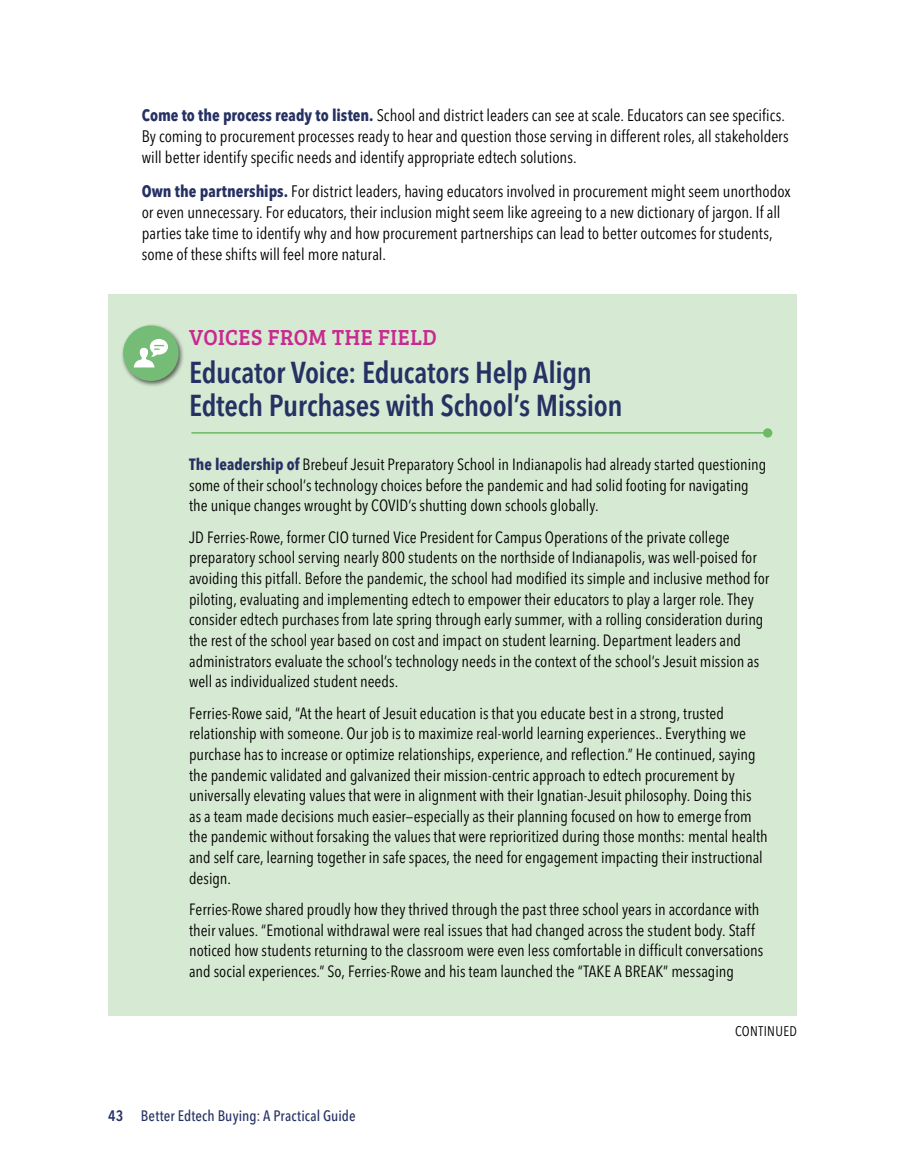
<style>
.page{position:relative;width:905px;height:1175px;background:#fff}
.page>*{position:absolute;margin:0;border:0;box-sizing:border-box;transform-origin:0 0}
._2-VFF_title{font:600 condensed 30px/33px "Avenir Next LT Pro";letter-spacing:-.01em;color:#263163}
._2-VFF{font:22.5px "Bree Serif";letter-spacing:.03em;color:#c92990;scale:.96 1}
._1-Body_indent{font:condensed 16.5px/21px "Avenir Next LT Pro";color:#000}
._2-VFF_Text{font:condensed 16.2px/20.7px "Avenir Next LT Pro";color:#000}
.t1{font:500 condensed 15px "Avenir Next LT Pro";letter-spacing:.005em;color:#263163}
._1-Continued{font:condensed 13.8px "Avenir Next LT Pro";letter-spacing:.025em;color:#000}
.s1{font-weight:700;color:#263163}
.s2{font-weight:600}
</style>
<div class="page">
<div style="left:108px;top:294px;width:688px;height:721px;background:#d6e9d2"></div>
<div style="left:121px;top:323px;width:64px;height:64px;background:#000;opacity:.61"></div>
<div style="left:123px;top:325px;width:56px;height:56px;background:#75bd76;border-radius:50%"></div>
<svg style="left:134px;top:339px;width:34px;height:28px"></svg>
<div style="left:763px;top:428px;width:9px;height:9px;background:#6cba63;border-radius:50%"></div>
<hr style="left:191px;top:432px;width:576px;height:1px;background:#6cba63">
<p class="_1-Body_indent" style="left:142px;top:104px;width:648px"><span class="s1">Come to the process ready to listen.</span> School and district leaders can see at scale. Educators can see specifics.<br>By coming to procurement processes ready to hear and question those serving in different roles, all stakeholders will better identify specific needs and identify appropriate edtech solutions.</p>
<p class="_1-Body_indent" style="left:142px;top:180px;width:650px"><span class="s1">Own the partnerships.</span> For district leaders, having educators involved in procurement might seem unorthodox or even unnecessary. For educators, their inclusion might seem like agreeing to a new dictionary of jargon. If all parties take time to identify why and how procurement partnerships can lead to better outcomes for students, some of these shifts will feel more natural.</p>
<p class="_2-VFF" style="left:189px;top:321px;width:260px">VOICES FROM THE FIELD</p>
<p class="_2-VFF_title" style="left:189px;top:355px;width:435px">Educator Voice: Educators Help Align<br>Edtech Purchases with School’s Mission</p>
<p class="_2-VFF_Text" style="left:189px;top:454px;width:578px"><span class="s1">The leadership of</span> Brebeuf Jesuit Preparatory School in Indianapolis had already started questioning some of their school’s technology choices before the pandemic and had solid footing for navigating the unique changes wrought by COVID’s shutting down schools globally.</p>
<p class="_2-VFF_Text" style="left:189px;top:527px;width:581px">JD Ferries-Rowe, former CIO turned Vice President for Campus Operations of the private college preparatory school serving nearly 800 students on the northside of Indianapolis, was well-poised for avoiding this pitfall. Before the pandemic, the school had modified its simple and inclusive method for piloting, evaluating and implementing edtech to empower their educators to play a larger role. They consider edtech purchases from late spring through early summer, with a rolling consideration during the rest of the school year based on cost and impact on student learning. Department leaders and administrators evaluate the school’s technology needs in the context of the school’s Jesuit mission as well as individualized student needs.</p>
<p class="_2-VFF_Text" style="left:189px;top:702px;width:580px">Ferries-Rowe said, “At the heart of Jesuit education is that you educate best in a strong, trusted relationship with someone. Our job is to maximize real-world learning experiences.. Everything we purchase has to increase or optimize relationships, experience, and reflection.” He continued, saying the pandemic validated and galvanized their mission-centric approach to edtech procurement by universally elevating values that were in alignment with their Ignatian-Jesuit philosophy. Doing this as a team made decisions much easier—especially as their planning focused on how to emerge from the pandemic without forsaking the values that were reprioritized during those months: mental health and self care, learning together in safe spaces, the need for engagement impacting their instructional design.</p>
<p class="_2-VFF_Text" style="left:189px;top:899px;width:575px">Ferries-Rowe shared proudly how they thrived through the past three school years in accordance with their values. “Emotional withdrawal were real issues that had changed across the student body. Staff noticed how students returning to the classroom were even less comfortable in difficult conversations and social experiences.” So, Ferries-Rowe and his team launched the “TAKE A BREAK” messaging</p>
<p class="t1" style="left:108px;top:1106px;width:249px"><span class="s2">43</span> Better Edtech Buying: A Practical Guide</p>
<p class="_1-Continued" style="left:735px;top:1023px;width:63px">CONTINUED</p>
</div>
